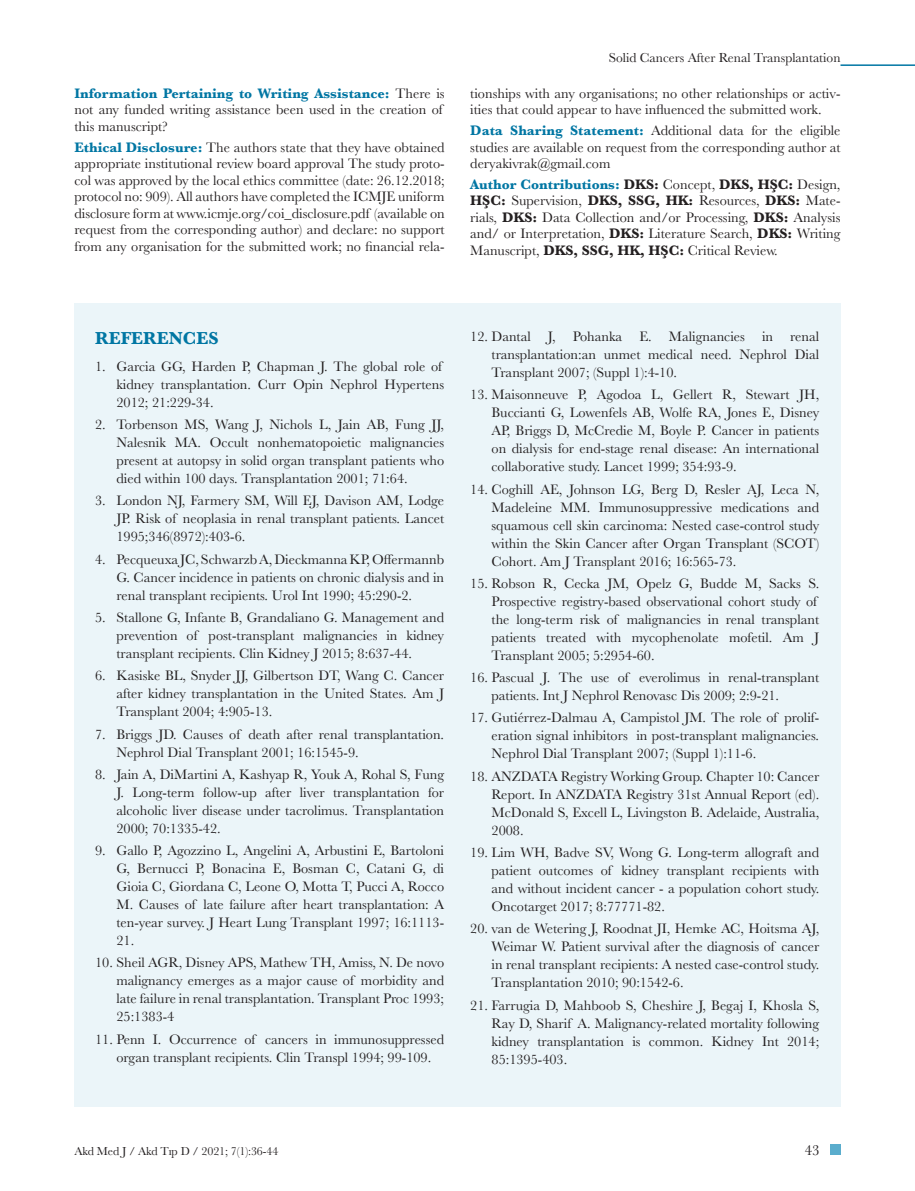
<style>
.page{position:relative;width:915px;height:1191px;background:#fff}
.page>*{position:absolute;margin:0;border:0;box-sizing:border-box;transform-origin:0 0}
.t1{font:700 18px "Baskerville";color:#0076a3}
.t2{font:15px "Baskerville";color:#231f20}
.t3{font:14.25px/18px "Baskerville";color:#231f20;text-align:justify}
.t4{font:13.5px "Baskerville";color:#231f20}
.t5{font:12px "Baskerville";letter-spacing:-.01em;color:#231f20}
.s1{font-weight:700;color:#0076a3}
.s2{font-weight:700}
</style>
<div class="page">
<div style="left:830px;top:1144px;width:10px;height:10px;background:#5aadcd"></div>
<hr style="left:840px;top:64px;width:74px;height:2px;background:#0076a3">
<div style="left:74px;top:303px;width:766px;height:804px;background:#ebf5f9"></div>
<p class="t3" style="left:74px;top:85px;width:371px;line-height:16.5px;text-align:left"><span class="s1">Information Pertaining to Writing Assistance:</span> There is not any funded writing assistance been used in the creation of this manuscript?</p>
<p class="t3" style="left:74px;top:139px;width:371px;line-height:16.5px"><span class="s1">Ethical Disclosure:</span> The authors state that they have obtained appropriate institutional review board approval The study proto&shy;col was approved by the local ethics committee (date: 26.12.2018; protocol no: 909). All authors have completed the ICMJE uniform disclosure form at www.icmje.org/coi_disclosure.pdf (available on request from the corresponding author) and declare: no support from any organisation for the submitted work; no financial rela-</p>
<p class="t4" style="left:608px;top:49px;width:233px">Solid Cancers After Renal Transplantation</p>
<p class="t3" style="left:470px;top:85px;width:371px;line-height:16.5px">tionships with any organisations; no other relationships or activ&shy;ities that could appear to have influenced the submitted work.</p>
<p class="t3" style="left:470px;top:122px;width:371px;line-height:16.5px"><span class="s1">Data Sharing Statement:</span> Additional data for the eligible studies are available on request from the corresponding author at deryakivrak@gmail.com</p>
<p class="t3" style="left:470px;top:176px;width:371px;line-height:16.5px"><span class="s1">Author Contributions:</span> <span class="s2">DKS:</span> Concept, <span class="s2">DKS, HŞC:</span> Design, <span class="s2">HŞC:</span> Supervision, <span class="s2">DKS, SSG, HK:</span> Resources, <span class="s2">DKS:</span> Mate&shy;rials, <span class="s2">DKS:</span> Data Collection and/or Processing, <span class="s2">DKS:</span> Analysis and/ or Interpretation, <span class="s2">DKS:</span> Literature Search, <span class="s2">DKS:</span> Writing Manuscript, <span class="s2">DKS, SSG, HK, HŞC:</span> Critical Review.</p>
<p class="t1" style="left:95px;top:326px;width:125px">REFERENCES</p>
<p class="t3" style="left:116px;top:357px;width:329px;text-align:left;text-indent:-21px">1. Garcia GG, Harden P, Chapman J. The global role of kidney transplantation. Curr Opin Nephrol Hypertens<br>2012; 21:229-34.</p>
<p class="t3" style="left:116px;top:416px;width:329px;text-indent:-21px">2. Torbenson MS, Wang J, Nichols L, Jain AB, Fung JJ, Nalesnik MA. Occult nonhematopoietic malignancies present at autopsy in solid organ transplant patients who died within 100 days. Transplantation 2001; 71:64.</p>
<p class="t3" style="left:116px;top:492px;width:329px;text-indent:-21px">3. London NJ, Farmery SM, Will EJ, Davison AM, Lodge JP. Risk of neoplasia in renal transplant patients. Lancet 1995;346(8972):403-6.</p>
<p class="t3" style="left:116px;top:550px;width:329px;text-indent:-21px">4. Pecqueuxa JC, Schwarzb A, Dieckmanna KP, Offermannb G. Cancer incidence in patients on chronic dialysis and in renal transplant recipients. Urol Int 1990; 45:290-2.</p>
<p class="t3" style="left:116px;top:608px;width:329px;text-indent:-21px">5. Stallone G, Infante B, Grandaliano G. Management and prevention of post-transplant malignancies in kidney transplant recipients. Clin Kidney J 2015; 8:637-44.</p>
<p class="t3" style="left:116px;top:667px;width:329px;text-indent:-21px">6. Kasiske BL, Snyder JJ, Gilbertson DT, Wang C. Cancer after kidney transplantation in the United States. Am J Transplant 2004; 4:905-13.</p>
<p class="t3" style="left:116px;top:725px;width:329px;text-indent:-21px">7. Briggs JD. Causes of death after renal transplantation.<br>Nephrol Dial Transplant 2001; 16:1545-9.</p>
<p class="t3" style="left:116px;top:765px;width:329px;text-indent:-21px">8. Jain A, DiMartini A, Kashyap R, Youk A, Rohal S, Fung J. Long-term follow-up after liver transplantation for alcoholic liver disease under tacrolimus. Transplantation 2000; 70:1335-42.</p>
<p class="t3" style="left:116px;top:841px;width:329px;text-indent:-21px">9. Gallo P, Agozzino L, Angelini A, Arbustini E, Bartoloni G, Bernucci P, Bonacina E, Bosman C, Catani G, di Gioia C, Giordana C, Leone O, Motta T, Pucci A, Rocco M. Causes of late failure after heart transplantation: A ten-year survey. J Heart Lung Transplant 1997; 16:1113- 21.</p>
<p class="t3" style="left:116px;top:954px;width:329px;text-indent:-21px">10. Sheil AGR, Disney APS, Mathew TH, Amiss, N. De novo malignancy emerges as a major cause of morbidity and late failure in renal transplantation. Transplant Proc 1993; 25:1383-4</p>
<p class="t3" style="left:95px;top:1030px;width:350px;text-align:center">11. Penn I. Occurrence of cancers in immunosuppressed organ transplant recipients. Clin Transpl 1994; 99-109.</p>
<p class="t3" style="left:491px;top:327px;width:329px;text-indent:-21px">12. Dantal J, Pohanka E. Malignancies in renal transplantation:an unmet medical need. Nephrol Dial Transplant 2007; (Suppl 1):4-10.</p>
<p class="t3" style="left:491px;top:386px;width:329px;text-indent:-21px">13. Maisonneuve P, Agodoa L, Gellert R, Stewart JH, Buccianti G, Lowenfels AB, Wolfe RA, Jones E, Disney AP, Briggs D, McCredie M, Boyle P. Cancer in patients on dialysis for end-stage renal disease: An international collaborative study. Lancet 1999; 354:93-9.</p>
<p class="t3" style="left:491px;top:480px;width:329px;text-indent:-21px">14. Coghill AE, Johnson LG, Berg D, Resler AJ, Leca N, Madeleine MM. Immunosuppressive medications and squamous cell skin carcinoma: Nested case-control study within the Skin Cancer after Organ Transplant (SCOT)<br>Cohort. Am J Transplant 2016; 16:565-73.</p>
<p class="t3" style="left:491px;top:574px;width:329px;text-align:left;text-indent:-21px">15. Robson R, Cecka JM, Opelz G, Budde M, Sacks S.<br>Prospective registry-based observational cohort study of the long-term risk of malignancies in renal transplant patients treated with mycophenolate mofetil. Am J Transplant 2005; 5:2954-60.</p>
<p class="t3" style="left:491px;top:668px;width:329px;text-indent:-21px">16. Pascual J. The use of everolimus in renal-transplant patients. Int J Nephrol Renovasc Dis 2009; 2:9-21.</p>
<p class="t3" style="left:491px;top:709px;width:329px;text-indent:-21px">17. Gutiérrez-Dalmau A, Campistol JM. The role of prolif&shy;eration signal inhibitors in post-transplant malignancies.<br>Nephrol Dial Transplant 2007; (Suppl 1):11-6.</p>
<p class="t3" style="left:491px;top:767px;width:329px;text-indent:-21px">18. ANZDATA Registry Working Group. Chapter 10: Cancer Report. In ANZDATA Registry 31st Annual Report (ed).<br>McDonald S, Excell L, Livingston B. Adelaide, Australia, 2008.</p>
<p class="t3" style="left:491px;top:843px;width:329px;text-indent:-21px">19. Lim WH, Badve SV, Wong G. Long-term allograft and patient outcomes of kidney transplant recipients with and without incident cancer - a population cohort study.<br>Oncotarget 2017; 8:77771-82.</p>
<p class="t3" style="left:491px;top:919px;width:329px;text-indent:-21px">20. van de Wetering J, Roodnat JI, Hemke AC, Hoitsma AJ, Weimar W. Patient survival after the diagnosis of cancer in renal transplant recipients: A nested case-control study.<br>Transplantation 2010; 90:1542-6.</p>
<p class="t3" style="left:491px;top:996px;width:329px;text-indent:-21px">21. Farrugia D, Mahboob S, Cheshire J, Begaj I, Khosla S, Ray D, Sharif A. Malignancy-related mortality following kidney transplantation is common. Kidney Int 2014; 85:1395-403.</p>
<p class="t5" style="left:74px;top:1143px;width:205px">Akd Med J / Akd Tıp D / 2021; 7(1):36-44</p>
<p class="t2" style="left:804px;top:1140px;width:16px">43</p>
</div>
